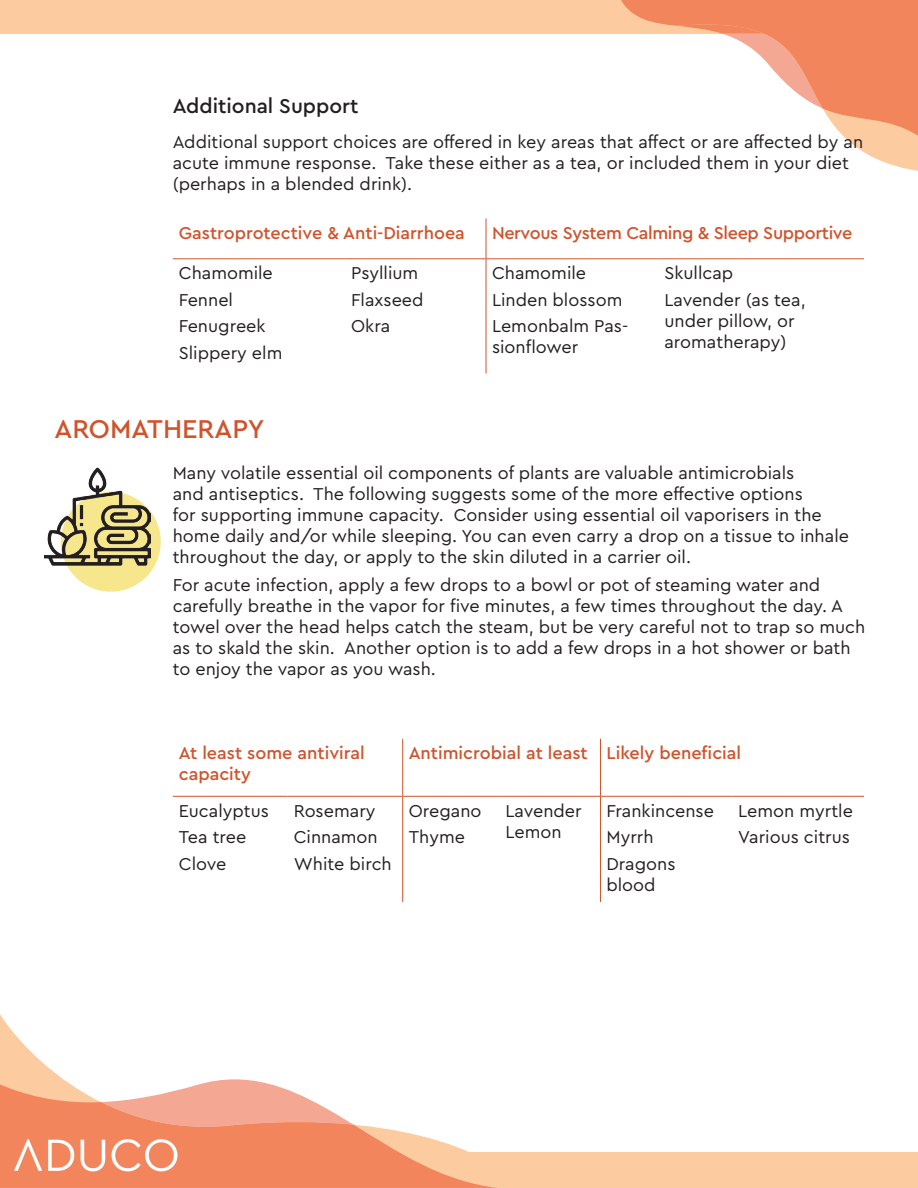
<style>
.page{position:relative;width:918px;height:1188px;background:#fff}
.page>*{position:absolute;margin:0;border:0;box-sizing:border-box;transform-origin:0 0}
.t1{font:500 27px "Cera Pro";color:#cf542c}
.Subcategoru_Heading{font:500 21px "Cera Pro";color:#231f20}
.Body_Style_1{font:18px/21px "Cera Pro";color:#231f20}
.Body_Style_1-2{font:500 18px/21px "Cera Pro";color:#cf542c}
.Body_Style_1-3{font:500 18px "Cera Pro";letter-spacing:-.02em;color:#cf542c}
</style>
<div class="page">
<div style="left:0;top:0;width:918px;height:34px;background:#fccca0"></div>
<div style="left:0;top:1153px;width:918px;height:35px;background:#fccca0"></div>
<svg style="left:0;top:1014px;width:518px;height:139px"></svg>
<svg style="left:101px;top:1079px;width:253px;height:4px"></svg>
<svg style="left:0;top:1083px;width:498px;height:105px"></svg>
<svg style="left:846px;top:139px;width:72px;height:32px;fill:#fccca0"></svg>
<svg style="left:621px;top:0;width:297px;height:139px"></svg>
<img style="left:7px;top:1131px;width:179px;height:47px">
<hr style="left:486px;top:219px;width:1px;height:39px;background:#cf542c">
<hr style="left:173px;top:258px;width:172px;height:1px;background:#cf542c">
<hr style="left:345px;top:258px;width:141px;height:1px;background:#cf542c">
<hr style="left:486px;top:258px;width:172px;height:1px;background:#cf542c">
<hr style="left:658px;top:258px;width:206px;height:1px;background:#cf542c">
<hr style="left:486px;top:259px;width:1px;height:115px;background:#cf542c">
<hr style="left:173px;top:796px;width:115px;height:1px;background:#cf542c">
<hr style="left:288px;top:796px;width:115px;height:1px;background:#cf542c">
<hr style="left:403px;top:796px;width:96px;height:1px;background:#cf542c">
<hr style="left:402px;top:797px;width:1px;height:105px;background:#cf542c">
<hr style="left:500px;top:796px;width:100px;height:1px;background:#cf542c">
<hr style="left:600px;top:796px;width:132px;height:1px;background:#cf542c">
<hr style="left:600px;top:797px;width:1px;height:105px;background:#cf542c">
<hr style="left:732px;top:796px;width:132px;height:1px;background:#cf542c">
<hr style="left:402px;top:739px;width:1px;height:57px;background:#cf542c">
<hr style="left:600px;top:739px;width:1px;height:57px;background:#cf542c">
<div style="left:61px;top:492px;width:100px;height:100px;background:#f7e78c;border-radius:50%"></div>
<img style="left:44px;top:467px;width:106px;height:103px">
<p class="Subcategoru_Heading" style="left:173px;top:92px;width:187px">Additional Support</p>
<p class="Body_Style_1" style="left:173px;top:130px;width:692px">Additional support choices are offered in key areas that affect or are affected by an acute immune response. Take these either as a tea, or included them in your diet (perhaps in a blended drink).</p>
<p class="Body_Style_1-2" style="left:179px;top:222px;width:288px">Gastroprotective &amp; Anti-Diarrhoea</p>
<p class="Body_Style_1-3" style="left:492px;top:221px;width:362px">Nervous System Calming &amp; Sleep Supportive</p>
<p class="Body_Style_1" style="left:179px;top:262px;width:96px">Chamomile</p>
<p class="Body_Style_1" style="left:179px;top:288px;width:56px">Fennel</p>
<p class="Body_Style_1" style="left:179px;top:315px;width:88px">Fenugreek</p>
<p class="Body_Style_1" style="left:179px;top:341px;width:105px">Slippery elm</p>
<p class="Body_Style_1" style="left:351px;top:262px;width:69px">Psyllium</p>
<p class="Body_Style_1" style="left:351px;top:288px;width:74px">Flaxseed</p>
<p class="Body_Style_1" style="left:351px;top:315px;width:41px">Okra</p>
<p class="Body_Style_1" style="left:492px;top:262px;width:96px">Chamomile</p>
<p class="Body_Style_1" style="left:492px;top:288px;width:132px">Linden blossom</p>
<p class="Body_Style_1" style="left:492px;top:315px;width:138px">Lemonbalm Pas&shy;sionflower</p>
<p class="Body_Style_1" style="left:664px;top:262px;width:70px">Skullcap</p>
<p class="Body_Style_1" style="left:664px;top:288px;width:143px">Lavender (as tea, under pillow, or aromatherapy)</p>
<p class="t1" style="left:54px;top:411px;width:212px">AROMATHERAPY</p>
<p class="Body_Style_1" style="left:173px;top:462px;width:678px">Many volatile essential oil components of plants are valuable antimicrobials<br>and antiseptics. The following suggests some of the more effective options<br>for supporting immune capacity. Consider using essential oil vaporisers in the home daily and/or while sleeping. You can even carry a drop on a tissue to inhale throughout the day, or apply to the skin diluted in a carrier oil.</p>
<p class="Body_Style_1" style="left:173px;top:573px;width:694px">For acute infection, apply a few drops to a bowl or pot of steaming water and carefully breathe in the vapor for five minutes, a few times throughout the day. A towel over the head helps catch the steam, but be very careful not to trap so much as to skald the skin. Another option is to add a few drops in a hot shower or bath to enjoy the vapor as you wash.</p>
<p class="Body_Style_1-2" style="left:179px;top:742px;width:187px">At least some antiviral capacity</p>
<p class="Body_Style_1-2" style="left:409px;top:742px;width:181px">Antimicrobial at least</p>
<p class="Body_Style_1-2" style="left:606px;top:742px;width:136px">Likely beneficial</p>
<p class="Body_Style_1" style="left:179px;top:800px;width:92px">Eucalyptus</p>
<p class="Body_Style_1" style="left:179px;top:826px;width:69px">Tea tree</p>
<p class="Body_Style_1" style="left:179px;top:852px;width:49px">Clove</p>
<p class="Body_Style_1" style="left:506px;top:800px;width:78px">Lavender<br>Lemon</p>
<p class="Body_Style_1" style="left:606px;top:800px;width:109px">Frankincense</p>
<p class="Body_Style_1" style="left:738px;top:800px;width:116px">Lemon myrtle</p>
<p class="Body_Style_1" style="left:738px;top:826px;width:113px">Various citrus</p>
<p class="Body_Style_1" style="left:409px;top:800px;width:74px">Oregano</p>
<p class="Body_Style_1" style="left:409px;top:826px;width:58px">Thyme</p>
<p class="Body_Style_1" style="left:294px;top:800px;width:83px">Rosemary</p>
<p class="Body_Style_1" style="left:294px;top:826px;width:86px">Cinnamon</p>
<p class="Body_Style_1" style="left:294px;top:852px;width:100px">White birch</p>
<p class="Body_Style_1" style="left:606px;top:826px;width:49px">Myrrh</p>
<p class="Body_Style_1" style="left:606px;top:852px;width:71px">Dragons blood</p>
</div>
